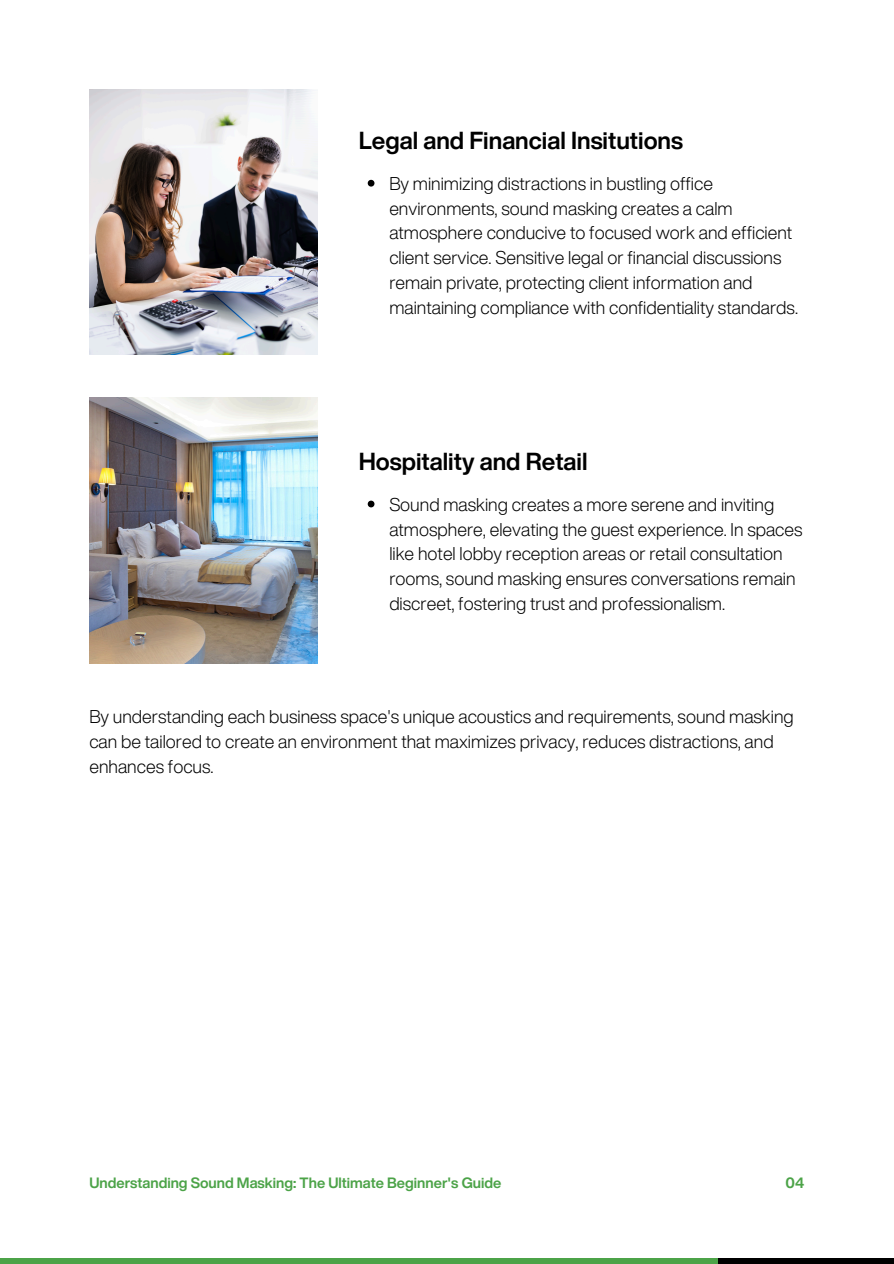
<style>
.page{position:relative;width:894px;height:1264px;background:#fff}
.page>*{position:absolute;margin:0;border:0;box-sizing:border-box;transform-origin:0 0}
.t1{font:700 24px "Helvetica Now Display";color:#000}
.t2{font:300 18px/24.8px "Helvetica Now Display";color:#000}
.t3{font:700 14.55px "Helvetica Now Display";color:#4ca348}
</style>
<div class="page">
<div style="left:674px;top:1257px;width:219px;height:6px;background:#000"></div>
<div style="left:0;top:1257px;width:717px;height:6px;background:#4ca348"></div>
<img style="left:89px;top:89px;width:228px;height:266px">
<img style="left:89px;top:398px;width:228px;height:265px">
<svg style="left:367px;top:180px;width:7px;height:6px"></svg>
<svg style="left:367px;top:500px;width:7px;height:7px"></svg>
<h1 class="t1" style="left:358px;top:122px;width:326px">Legal and Financial Insitutions</h1>
<p class="t2" style="left:389px;top:171px;width:410px">By minimizing distractions in bustling office environments, sound masking creates a calm atmosphere conducive to focused work and efficient client service. Sensitive legal or financial discussions remain private, protecting client information and maintaining compliance with confidentiality standards.</p>
<p class="t1" style="left:358px;top:443px;width:230px">Hospitality and Retail</p>
<p class="t2" style="left:389px;top:491px;width:414px">Sound masking creates a more serene and inviting atmosphere, elevating the guest experience. In spaces like hotel lobby reception areas or retail consultation rooms, sound masking ensures conversations remain discreet, fostering trust and professionalism.</p>
<p class="t2" style="left:89px;top:704px;width:705px">By understanding each business space's unique acoustics and requirements, sound masking can be tailored to create an environment that maximizes privacy, reduces distractions, and enhances focus.</p>
<p class="t3" style="left:89px;top:1171px;width:413px">Understanding Sound Masking: The Ultimate Beginner's Guide</p>
<p class="t3" style="left:785px;top:1171px;width:20px">04</p>
</div>
